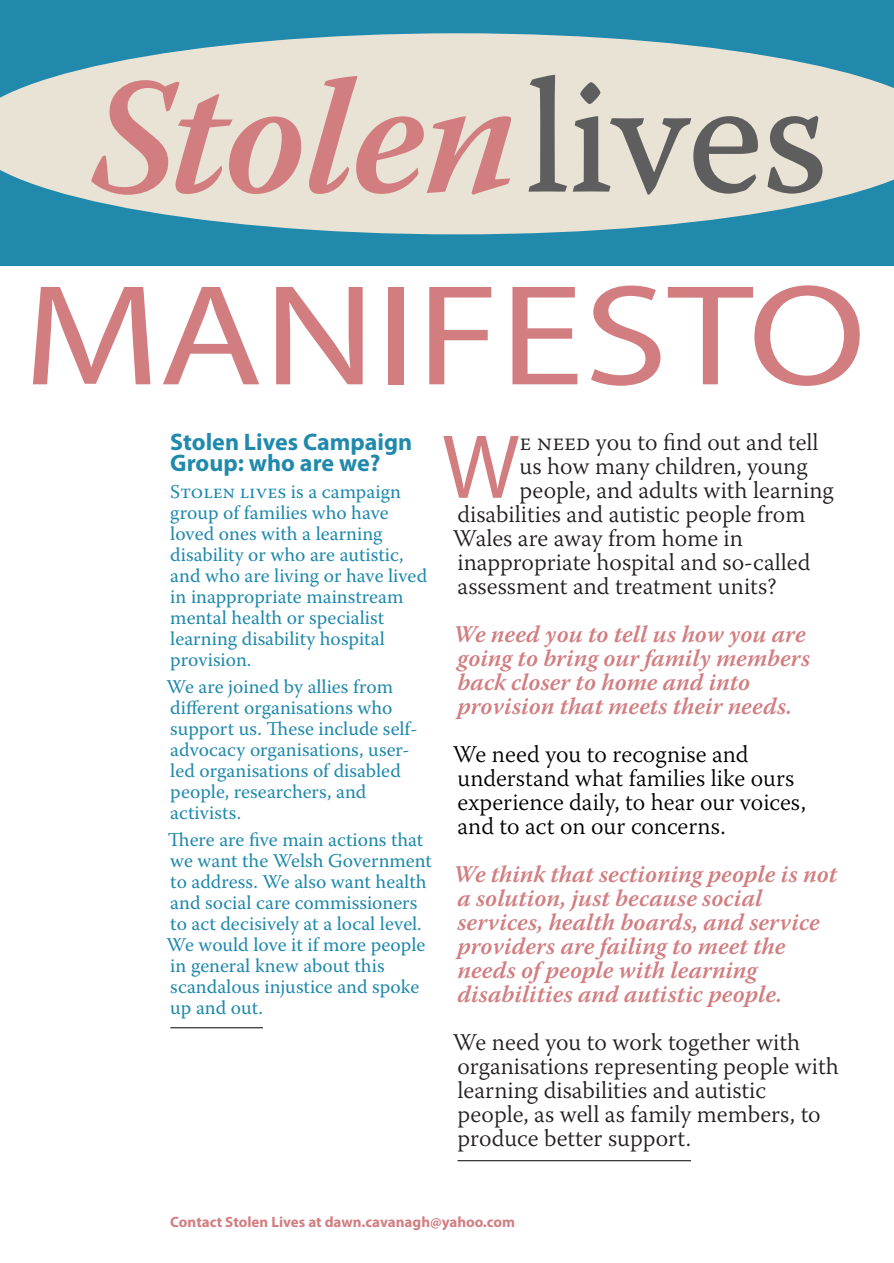
<style>
.page{position:relative;width:894px;height:1263px;background:#fff}
.page>*{position:absolute;margin:0;border:0;box-sizing:border-box;transform-origin:0 0}
.t1{font:italic 600 165.6px "Warnock Pro";letter-spacing:-.02em;color:#d27e81}
.t2{font:144.45px "Myriad Pro";color:#d27e81;scale:1.18 1}
.t3{font:91.65px "Myriad Pro";color:#d27e81}
.t4{font:300 24px "Warnock Pro";color:#231f20}
.t5{font:italic 600 24px "Warnock Pro";color:#d27e81}
.t6{font:300 24px "Warnock Pro";color:#000}
.t7{font:700 24px "Myriad Pro";color:#2089ac}
.t8{font:19.5px "Warnock Pro";color:#2089ac}
.t9{font:700 15px "Myriad Pro";color:#d27e81}
.s1{font-family:"Warnock Pro Capt";font-weight:400;font-style:normal;color:#5e5e5e}
</style>
<div class="page">
<div style="left:0;top:0;width:893px;height:265px;background:#2089ac"></div>
<svg style="left:0;top:33px;width:893px;height:201px;fill:#e9e3d5"></svg>
<hr style="left:457px;top:1160px;width:233px;height:1px;background:#000">
<hr style="left:170px;top:1027px;width:93px;height:1px;background:#000">
<p class="t1" style="left:90px;top:70px;width:739px">Stolen<span class="s1">lives</span></p>
<p class="t2" style="left:23px;top:276px;width:715px">MANIFESTO</p>
<p class="t7" style="left:170px;top:432px;width:243px">Stolen Lives Campaign</p>
<p class="t7" style="left:170px;top:453px;width:211px">Group: who are we?</p>
<p class="t8" style="left:170px;top:484px;width:232px">STOLEN LIVES is a campaign</p>
<p class="t8" style="left:170px;top:505px;width:220px">group of families who have</p>
<p class="t8" style="left:170px;top:526px;width:214px">loved ones with a learning</p>
<p class="t8" style="left:170px;top:547px;width:235px">disability or who are autistic,</p>
<p class="t8" style="left:170px;top:568px;width:258px">and who are living or have lived</p>
<p class="t8" style="left:170px;top:589px;width:234px">in inappropriate mainstream</p>
<p class="t8" style="left:170px;top:610px;width:215px">mental health or specialist</p>
<p class="t8" style="left:170px;top:631px;width:216px">learning disability hospital</p>
<p class="t8" style="left:170px;top:652px;width:83px">provision.</p>
<p class="t8" style="left:166px;top:679px;width:228px">We are joined by allies from</p>
<p class="t8" style="left:170px;top:700px;width:223px">different organisations who</p>
<p class="t8" style="left:170px;top:721px;width:249px">support us. These include self-</p>
<p class="t8" style="left:170px;top:742px;width:241px">advocacy organisations, user-</p>
<p class="t8" style="left:170px;top:763px;width:232px">led organisations of disabled</p>
<p class="t8" style="left:170px;top:784px;width:197px">people, researchers, and</p>
<p class="t8" style="left:170px;top:805px;width:72px">activists.</p>
<p class="t8" style="left:168px;top:832px;width:257px">There are five main actions that</p>
<p class="t8" style="left:170px;top:853px;width:263px">we want the Welsh Government</p>
<p class="t8" style="left:170px;top:874px;width:257px">to address. We also want health</p>
<p class="t8" style="left:170px;top:895px;width:248px">and social care commissioners</p>
<p class="t8" style="left:170px;top:916px;width:253px">to act decisively at a local level.</p>
<p class="t8" style="left:166px;top:937px;width:260px">We would love it if more people</p>
<p class="t8" style="left:170px;top:958px;width:216px">in general knew about this</p>
<p class="t8" style="left:170px;top:979px;width:250px">scandalous injustice and spoke</p>
<p class="t8" style="left:170px;top:1000px;width:94px">up and out.</p>
<p class="t3" style="left:442px;top:429px;width:79px">W</p>
<p class="t4" style="left:519px;top:432px;width:300px">E NEED you to find out and tell</p>
<p class="t4" style="left:519px;top:456px;width:289px">us how many children, young</p>
<p class="t4" style="left:519px;top:480px;width:315px">people, and adults with learning</p>
<p class="t4" style="left:457px;top:504px;width:349px">disabilities and autistic people from</p>
<p class="t4" style="left:453px;top:528px;width:291px">Wales are away from home in</p>
<p class="t4" style="left:457px;top:552px;width:354px">inappropriate hospital and so-called</p>
<p class="t4" style="left:457px;top:576px;width:320px">assessment and treatment units?</p>
<p class="t5" style="left:453px;top:624px;width:354px">We need you to tell us how you are</p>
<p class="t5" style="left:457px;top:648px;width:354px">going to bring our family members</p>
<p class="t5" style="left:457px;top:672px;width:294px">back closer to home and into</p>
<p class="t5" style="left:457px;top:696px;width:336px">provision that meets their needs.</p>
<p class="t6" style="left:453px;top:744px;width:297px">We need you to recognise and</p>
<p class="t6" style="left:457px;top:768px;width:338px">understand what families like ours</p>
<p class="t6" style="left:457px;top:792px;width:350px">experience daily, to hear our voices,</p>
<p class="t6" style="left:457px;top:816px;width:270px">and to act on our concerns.</p>
<p class="t5" style="left:453px;top:864px;width:385px">We think that sectioning people is not</p>
<p class="t5" style="left:457px;top:888px;width:306px">a solution, just because social</p>
<p class="t5" style="left:457px;top:912px;width:363px">services, health boards, and service</p>
<p class="t5" style="left:457px;top:936px;width:329px">providers are failing to meet the</p>
<p class="t5" style="left:457px;top:960px;width:301px">needs of people with learning</p>
<p class="t5" style="left:457px;top:984px;width:326px">disabilities and autistic people.</p>
<p class="t4" style="left:453px;top:1032px;width:348px">We need you to work together with</p>
<p class="t4" style="left:457px;top:1056px;width:382px">organisations representing people with</p>
<p class="t4" style="left:457px;top:1080px;width:310px">learning disabilities and autistic</p>
<p class="t4" style="left:457px;top:1104px;width:364px">people, as well as family members, to</p>
<p class="t4" style="left:457px;top:1128px;width:235px">produce better support.</p>
<p class="t9" style="left:170px;top:1216px;width:346px">Contact Stolen Lives at dawn.cavanagh@yahoo.com</p>
</div>
